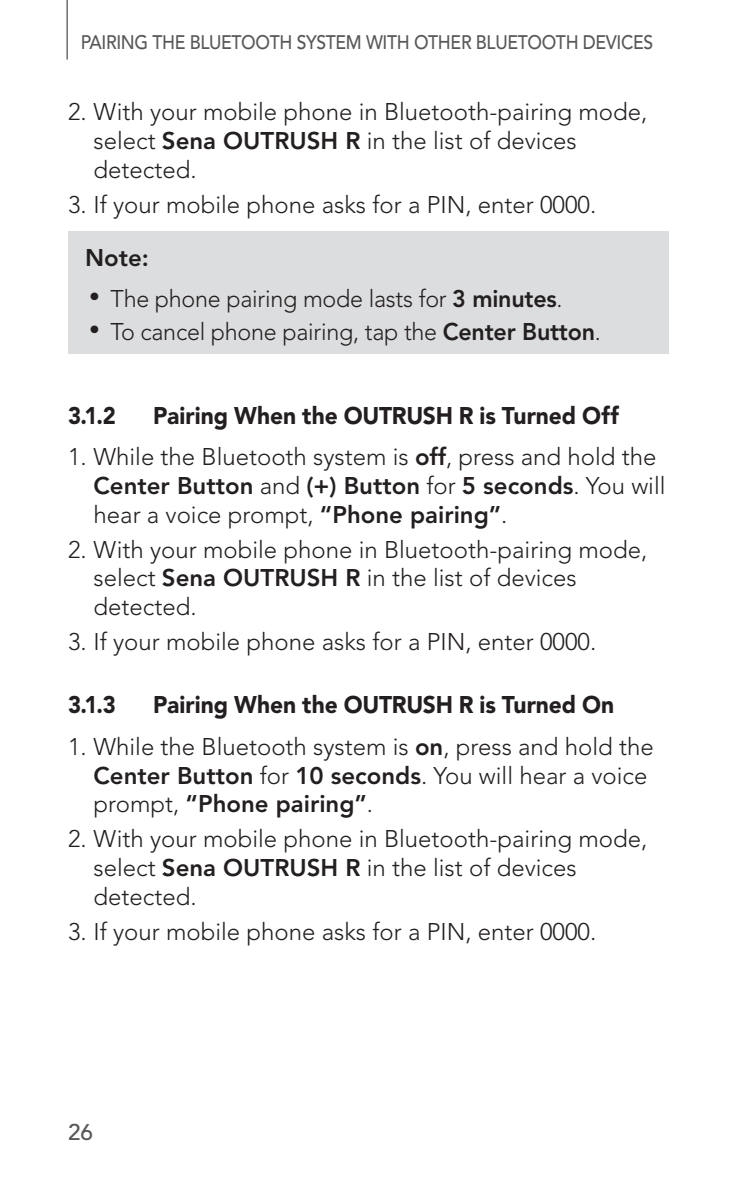
<style>
.page{position:relative;width:756px;height:1188px;background:#fff}
.page>*{position:absolute;margin:0;border:0;box-sizing:border-box;transform-origin:0 0}
.t1{font:300 24px/28.8px "Avenir LT Std";color:#231f20}
.t2{font:900 24px "Avenir LT Std";color:#231f20;scale:.95 1}
.t3{font:900 24px "Avenir LT Std";color:#231f20;scale:.92 1}
.t4{font:800 24px "Avenir LT Std";color:#231f20}
.t5{font:500 22.5px "Avenir LT Std";color:#57585a}
.t6{font:500 19.5px "Avenir LT Std";letter-spacing:-.02em;color:#57585a;scale:.9 1}
.s1{font-weight:800}
.s2{font-size:21.6px}
</style>
<div class="page">
<hr style="left:66px;top:0;width:2px;height:60px;background:#6c6d70">
<div style="left:68px;top:231px;width:601px;height:123px;background:#dcdddf"></div>
<p class="t6" style="left:81px;top:31px;width:638px">PAIRING THE BLUETOOTH SYSTEM WITH OTHER BLUETOOTH DEVICES</p>
<p class="t1" style="left:94px;top:98px;width:555px;text-indent:-26px">2. With your mobile phone in Bluetooth-pairing mode, select <span class="s1">Sena OUTRUSH R</span> in the list of devices detected.</p>
<p class="t1" style="left:68px;top:190px;width:530px">3. If your mobile phone asks for a PIN, enter 0000.</p>
<p class="t4" style="left:85px;top:244px;width:65px">Note:</p>
<p class="t1" style="left:89px;top:284px;width:475px"><span class="s2">•</span> The phone pairing mode lasts for <span class="s1">3 minutes</span>.</p>
<p class="t1" style="left:89px;top:317px;width:513px"><span class="s2">•</span> To cancel phone pairing, tap the <span class="s1">Center Button</span>.</p>
<p class="t3" style="left:68px;top:401px;width:54px">3.1.2</p>
<p class="t2" style="left:153px;top:401px;width:492px">Pairing When the OUTRUSH R is Turned Off</p>
<p class="t1" style="left:94px;top:443px;width:574px;text-indent:-26px">1. While the Bluetooth system is <span class="s1">off</span>, press and hold the<br><span class="s1">Center Button</span> and <span class="s1">(+) Button</span> for <span class="s1">5 seconds</span>. You will hear a voice prompt, <span class="s1">“Phone pairing”</span>.</p>
<p class="t1" style="left:94px;top:535px;width:555px;text-indent:-26px">2. With your mobile phone in Bluetooth-pairing mode, select <span class="s1">Sena OUTRUSH R</span> in the list of devices detected.</p>
<p class="t1" style="left:68px;top:627px;width:530px">3. If your mobile phone asks for a PIN, enter 0000.</p>
<p class="t3" style="left:68px;top:690px;width:53px">3.1.3</p>
<p class="t2" style="left:153px;top:690px;width:487px">Pairing When the OUTRUSH R is Turned On</p>
<p class="t1" style="left:94px;top:732px;width:562px;text-indent:-26px">1. While the Bluetooth system is <span class="s1">on</span>, press and hold the<br><span class="s1">Center Button</span> for <span class="s1">10 seconds</span>. You will hear a voice prompt, <span class="s1">“Phone pairing”</span>.</p>
<p class="t1" style="left:94px;top:825px;width:555px;text-indent:-26px">2. With your mobile phone in Bluetooth-pairing mode, select <span class="s1">Sena OUTRUSH R</span> in the list of devices detected.</p>
<p class="t1" style="left:68px;top:917px;width:530px">3. If your mobile phone asks for a PIN, enter 0000.</p>
<p class="t5" style="left:68px;top:1119px;width:27px">26</p>
</div>
